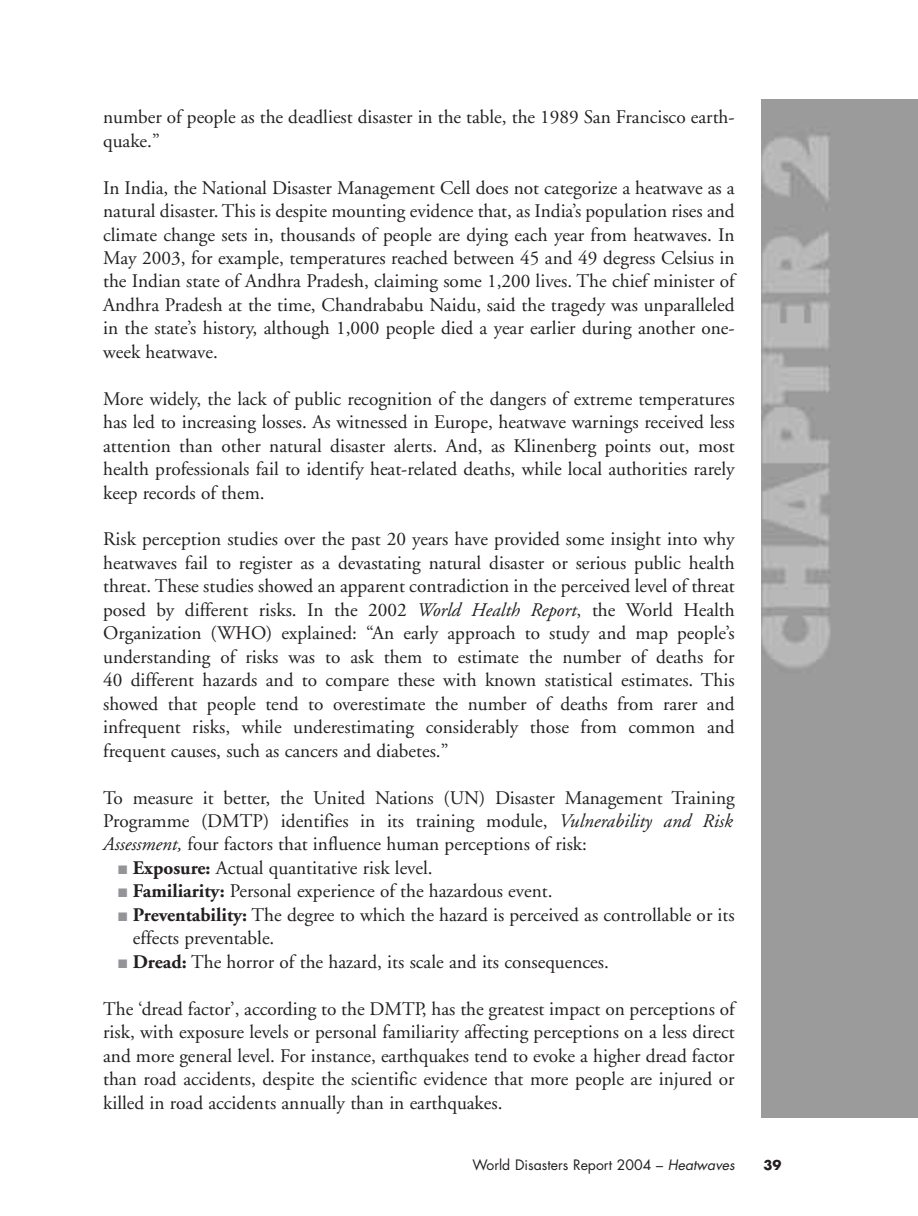
<style>
.page{position:relative;width:918px;height:1216px;background:#fff}
.page>*{position:absolute;margin:0;border:0;box-sizing:border-box;transform-origin:0 0}
.t1{font:19.25px/23.4px "Adobe Garamond";color:#231f1f;text-align:justify}
.t2{font:14px "Futura";color:#231f1f}
.t3{font:700 13.12px "Futura";color:#231f1f}
.s1{font-style:italic}
.s2{color:#939497}
.s3{font-weight:700}
</style>
<div class="page">
<svg style="left:761px;top:99px;width:157px;height:1019px"></svg>
<p class="t1" style="left:103px;top:107px;width:633px">number of people as the deadliest disaster in the table, the 1989 San Francisco earth&shy;quake.”</p>
<p class="t1" style="left:103px;top:177px;width:633px">In India, the National Disaster Management Cell does not categorize a heatwave as a natural disaster. This is despite mounting evidence that, as India’s population rises and climate change sets in, thousands of people are dying each year from heatwaves. In May 2003, for example, temperatures reached between 45 and 49 degress Celsius in the Indian state of Andhra Pradesh, claiming some 1,200 lives. The chief minister of Andhra Pradesh at the time, Chandrababu Naidu, said the tragedy was unparalleled in the state’s history, although 1,000 people died a year earlier during another one&shy;week heatwave.</p>
<p class="t1" style="left:103px;top:389px;width:633px">More widely, the lack of public recognition of the dangers of extreme temperatures has led to increasing losses. As witnessed in Europe, heatwave warnings received less attention than other natural disaster alerts. And, as Klinenberg points out, most health professionals fail to identify heat-related deaths, while local authorities rarely keep records of them.</p>
<p class="t1" style="left:103px;top:529px;width:633px">Risk perception studies over the past 20 years have provided some insight into why heatwaves fail to register as a devastating natural disaster or serious public health threat. These studies showed an apparent contradiction in the perceived level of threat posed by different risks. In the 2002 <span class="s1">World Health Report</span>, the World Health Organization (WHO) explained: “An early approach to study and map people’s understanding of risks was to ask them to estimate the number of deaths for 40 different hazards and to compare these with known statistical estimates. This showed that people tend to overestimate the number of deaths from rarer and infrequent risks, while underestimating considerably those from common and frequent causes, such as cancers and diabetes.”</p>
<p class="t1" style="left:103px;top:787px;width:633px">To measure it better, the United Nations (UN) Disaster Management Training Programme (DMTP) identifies in its training module, <span class="s1">Vulnerability and Risk Assessment,</span> four factors that influence human perceptions of risk:</p>
<p class="t1" style="left:118px;top:858px;width:316px"><span class="s2">■</span> <span class="s3">Exposure:</span> Actual quantitative risk level.</p>
<p class="t1" style="left:118px;top:881px;width:436px"><span class="s2">■</span> <span class="s3">Familiarity:</span> Personal experience of the hazardous event.</p>
<p class="t1" style="left:133px;top:904px;width:603px;text-indent:-15px"><span class="s2">■</span> <span class="s3">Preventability:</span> The degree to which the hazard is perceived as controllable or its effects preventable.</p>
<p class="t1" style="left:118px;top:951px;width:492px"><span class="s2">■</span> <span class="s3">Dread:</span> The horror of the hazard, its scale and its consequences.</p>
<p class="t1" style="left:103px;top:998px;width:633px">The ‘dread factor’, according to the DMTP, has the greatest impact on perceptions of risk, with exposure levels or personal familiarity affecting perceptions on a less direct and more general level. For instance, earthquakes tend to evoke a higher dread factor than road accidents, despite the scientific evidence that more people are injured or killed in road accidents annually than in earthquakes.</p>
<p class="t2" style="left:473px;top:1158px;width:264px">World Disasters Report 2004 – <span class="s1">Heatwaves</span></p>
<p class="t3" style="left:764px;top:1159px;width:20px">39</p>
</div>
